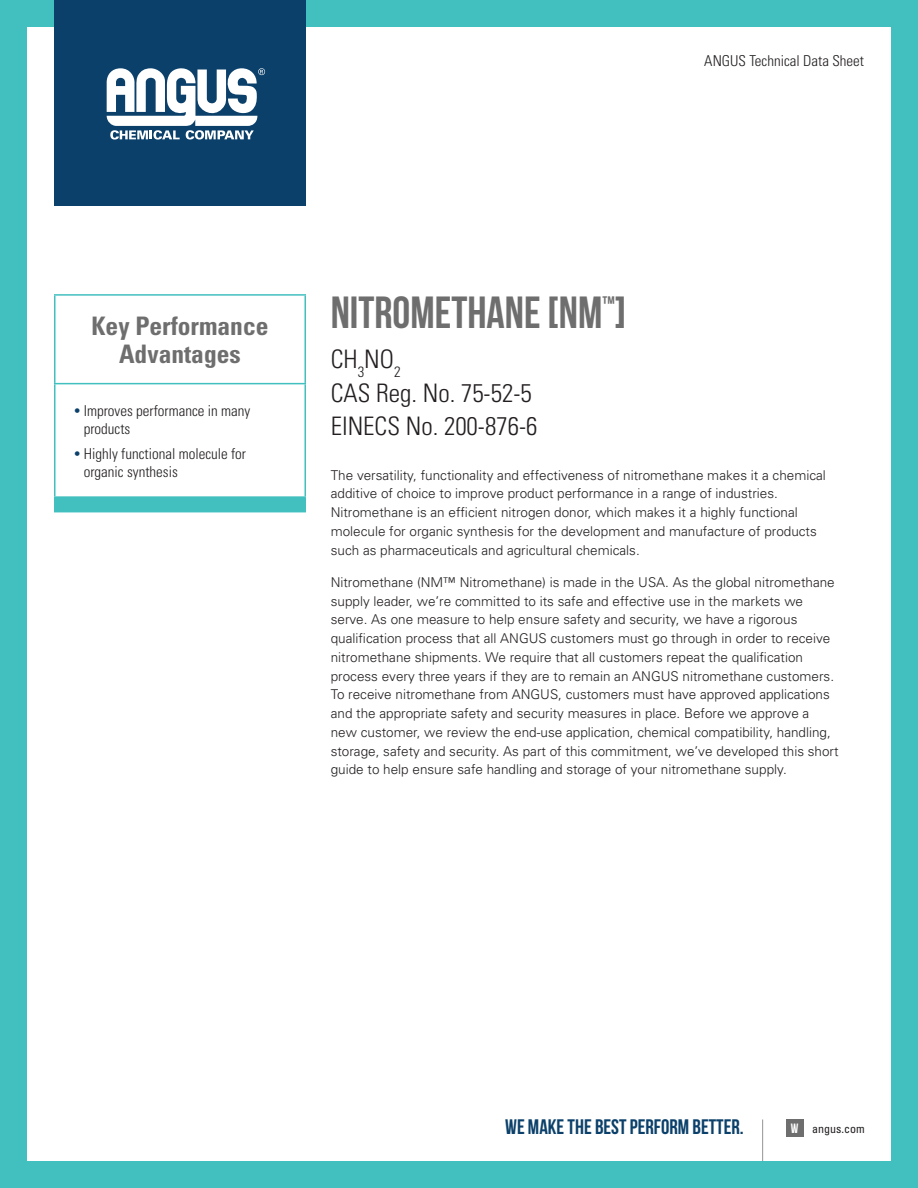
<style>
.page{position:relative;width:918px;height:1188px;background:#42c0bf}
.page>*{position:absolute;margin:0;border:0;box-sizing:border-box;transform-origin:0 0}
.t1{font:45px "Bebas Neue";color:#6d6e6d}
.t2{font:300 condensed 25.5px/33.6px "Univers";color:#231f20}
.t3{font:700 condensed 25.5px/28.5px "Univers";color:#6d6e6d;text-align:center}
.t4{font:21px "Bebas Neue";color:#0b406a}
.t5{font:300 condensed 15px/18px "Univers";color:#231f20}
.t6{font:300 13.5px/18.8px "Univers";color:#231f20}
.t7{font:condensed 12px "Univers";color:#231f20}
.s1{font-weight:400;color:#0b406a}
.s2{font-family:"Bebas Neue";font-stretch:normal;font-size:13.5px;color:#fff}
</style>
<div class="page">
<div style="left:27px;top:27px;width:864px;height:1134px;background:#fff"></div>
<div style="left:54px;top:0;width:252px;height:206px;background:#0b406a"></div>
<svg style="left:107px;top:68px;width:158px;height:72px"></svg>
<div style="left:786px;top:1120px;width:18px;height:17px;background:#6d6e6d"></div>
<hr style="left:762px;top:1120px;width:1px;height:41px;background:#a0a0a0">
<div style="left:55px;top:497px;width:250px;height:15px;background:#42c0bf"></div>
<svg style="left:54px;top:498px;width:1px;height:13px"></svg>
<svg style="left:305px;top:498px;width:1px;height:13px"></svg>
<hr style="left:54px;top:511px;width:252px;height:1px;background:#42c0bf">
<hr style="left:54px;top:294px;width:252px;height:2px;background:#42c0bf">
<hr style="left:54px;top:296px;width:2px;height:87px;background:#42c0bf">
<hr style="left:304px;top:296px;width:2px;height:87px;background:#42c0bf">
<hr style="left:54px;top:383px;width:252px;height:1px;background:#42c0bf">
<hr style="left:54px;top:384px;width:2px;height:112px;background:#42c0bf">
<hr style="left:304px;top:384px;width:2px;height:112px;background:#42c0bf">
<hr style="left:54px;top:496px;width:252px;height:2px;background:#42c0bf">
<p class="t5" style="left:704px;top:51px;width:161px">ANGUS Technical Data Sheet</p>
<h2 class="t3" style="left:91px;top:311px;width:179px">Key Performance<br>Advantages</h2>
<p class="t5" style="left:84px;top:402px;width:168px;text-indent:-9px"><span class="s1">•</span> Improves performance in many products</p>
<p class="t5" style="left:84px;top:444px;width:164px;text-indent:-9px"><span class="s1">•</span> Highly functional molecule for organic synthesis</p>
<h1 class="t1" style="left:331px;top:288px;width:297px">NITROMETHANE [NM<sup>™</sup>]</h1>
<h2 class="t2" style="left:331px;top:342px;width:208px">CH<sub>3</sub>NO<sub>2<br></sub>CAS Reg. No. 75-52-5<br>EINECS No. 200-876-6</h2>
<p class="t6" style="left:331px;top:465px;width:497px">The versatility, functionality and effectiveness of nitromethane makes it a chemical additive of choice to improve product performance in a range of industries.<br>Nitromethane is an efficient nitrogen donor, which makes it a highly functional molecule for organic synthesis for the development and manufacture of products such as pharmaceuticals and agricultural chemicals.</p>
<p class="t6" style="left:331px;top:572px;width:509px">Nitromethane (NM™ Nitromethane) is made in the USA. As the global nitromethane supply leader, we’re committed to its safe and effective use in the markets we serve. As one measure to help ensure safety and security, we have a rigorous qualification process that all ANGUS customers must go through in order to receive nitromethane shipments. We require that all customers repeat the qualification process every three years if they are to remain an ANGUS nitromethane customers.<br>To receive nitromethane from ANGUS, customers must have approved applications and the appropriate safety and security measures in place. Before we approve a new customer, we review the end-use application, chemical compatibility, handling, storage, safety and security. As part of this commitment, we’ve developed this short guide to help ensure safe handling and storage of your nitromethane supply.</p>
<h3 class="t4" style="left:505px;top:1115px;width:240px">WE MAKE THE BEST PERFORM BETTER.</h3>
<p class="t7" style="left:791px;top:1121px;width:75px"><span class="s2">W</span> angus.com</p>
</div>
